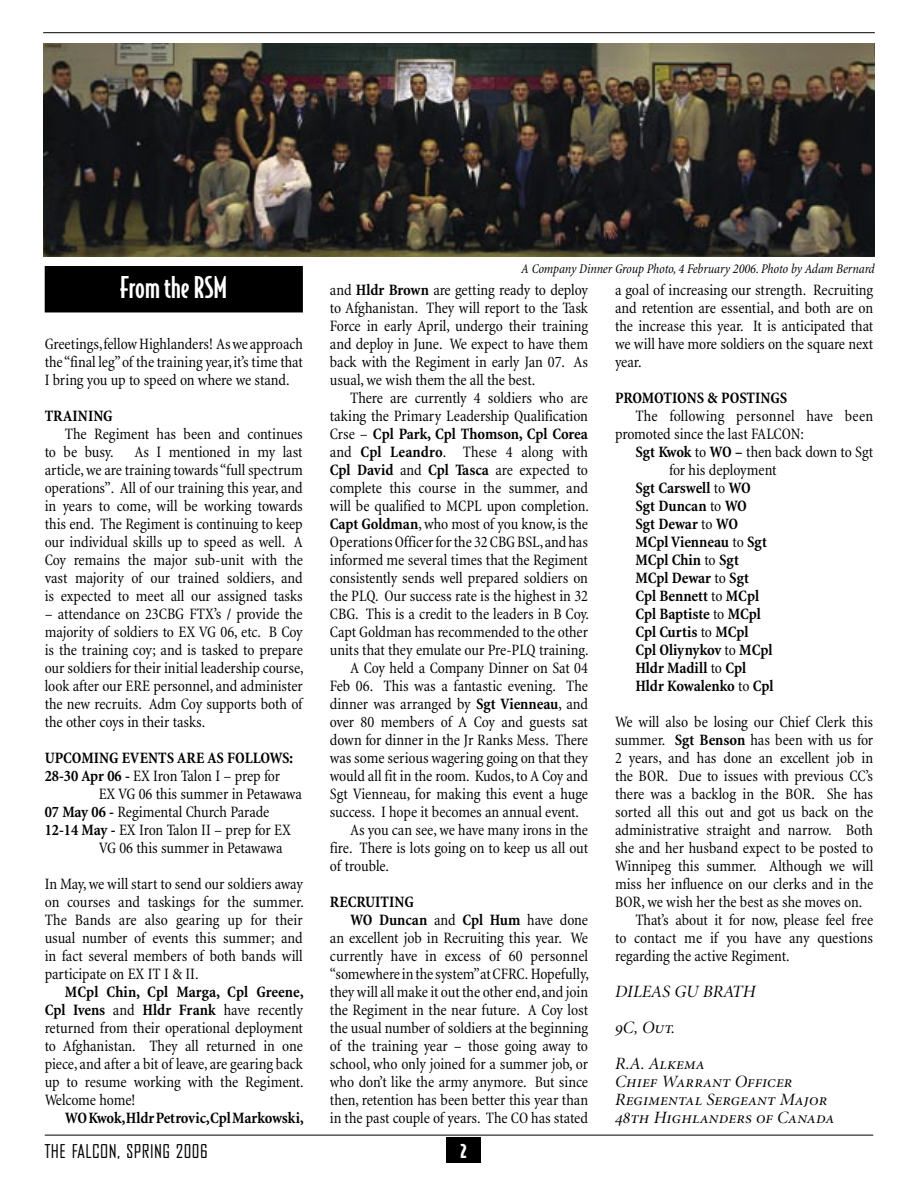
<style>
.page{position:relative;width:918px;height:1188px;background:#fff}
.page>*{position:absolute;margin:0;border:0;box-sizing:border-box;transform-origin:0 0}
.Story_Headings{font:500 28.5px "Bodega Sans";color:#fff}
.t1{font:18.3px "Bureau Agency";letter-spacing:.03em;color:#000}
.t2{font:900 18.3px "Bodega Sans";color:#fff}
.Body_Text{font:17.25px "Minion Display Italic SC";color:#000}
.Body_Text-2{font:condensed 16.05px/18px "Minion";letter-spacing:-.005em;color:#000;text-align:justify}
.Body_Text-3{font:700 condensed 16.05px "Minion";color:#000}
.Photo_Credit_Continued_On{font:italic condensed 13.5px "Minion";letter-spacing:-.005em;color:#000}
.s1{font-weight:700}
.s2{font-weight:400}
</style>
<div class="page">
<hr style="left:43px;top:32px;width:832px;height:1px;background:#000">
<div style="left:45px;top:266px;width:258px;height:18px;background:#000"></div>
<div style="left:45px;top:284px;width:258px;height:28px;background:#000"></div>
<div style="left:446px;top:1137px;width:35px;height:26px;background:#000"></div>
<hr style="left:45px;top:1135px;width:828px;height:1px;background:#000">
<img style="left:43px;top:43px;width:832px;height:213px">
<p class="Story_Headings" style="left:120px;top:270px;width:108px">From the RSM</p>
<p class="Body_Text-2" style="left:45px;top:336px;width:260px">Greetings, fellow Highlanders! As we approach the “final leg” of the training year, it’s time that I bring you up to speed on where we stand.</p>
<p class="Body_Text-3" style="left:45px;top:407px;width:70px">TRAINING</p>
<p class="Body_Text-2" style="left:45px;top:426px;width:260px;text-indent:20px">The Regiment has been and continues to be busy.</p>
<p class="Body_Text-2" style="left:45px;top:444px;width:260px;text-indent:90px">As I mentioned in my last article, we are training towards “full spectrum operations”. All of our training this year, and in years to come, will be working towards this end. The Regiment is continuing to keep our individual skills up to speed as well. A Coy remains the major sub-unit with the vast majority of our trained soldiers, and is expected to meet all our assigned tasks</p>
<p class="Body_Text-2" style="left:45px;top:606px;width:261px">– attendance on 23CBG FTX’s / provide the majority of soldiers to EX VG 06, etc. B Coy is the training coy; and is tasked to prepare our soldiers for their initial leadership course, look after our ERE personnel, and administer the new recruits. Adm Coy supports both of the other coys in their tasks.</p>
<p class="Body_Text-3" style="left:45px;top:749px;width:250px">UPCOMING EVENTS ARE AS FOLLOWS:</p>
<p class="Body_Text-2" style="left:99px;top:768px;width:205px;text-indent:-54px"><span class="s1">28-30 Apr 06 -</span> EX Iron Talon I – prep for<br>EX VG 06 this summer in Petawawa</p>
<p class="Body_Text-2" style="left:45px;top:804px;width:226px"><span class="s1">07 May 06 -</span> Regimental Church Parade</p>
<p class="Body_Text-2" style="left:99px;top:822px;width:194px;text-indent:-54px"><span class="s1">12-14 May -</span> EX Iron Talon II – prep for EX<br>VG 06 this summer in Petawawa</p>
<p class="Body_Text-2" style="left:45px;top:876px;width:261px">In May, we will start to send our soldiers away on courses and taskings for the summer.<br>The Bands are also gearing up for their usual number of events this summer; and in fact several members of both bands will participate on EX IT I &amp; II.</p>
<p class="Body_Text-2" style="left:45px;top:984px;width:261px;text-indent:20px"><span class="s1">MCpl Chin, Cpl Marga, Cpl Greene, Cpl Ivens</span> and <span class="s1">Hldr Frank</span> have recently returned from their operational deployment to Afghanistan. They all returned in one piece, and after a bit of leave, are gearing back up to resume working with the Regiment.<br>Welcome home!</p>
<p class="Body_Text-3" style="left:65px;top:1109px;width:240px">WO Kwok, Hldr Petrovic, Cpl Markowski,</p>
<p class="Photo_Credit_Continued_On" style="left:521px;top:261px;width:355px">A Company Dinner Group Photo, 4 February 2006. Photo by Adam Bernard</p>
<p class="Body_Text-2" style="left:330px;top:282px;width:260px">and <span class="s1">Hldr Brown</span> are getting ready to deploy to Afghanistan. They will report to the Task Force in early April, undergo their training and deploy in June. We expect to have them back with the Regiment in early Jan 07. As usual, we wish them the all the best.</p>
<p class="Body_Text-2" style="left:330px;top:390px;width:261px;text-indent:20px">There are currently 4 soldiers who are taking the Primary Leadership Qualification Crse – <span class="s1">Cpl Park, Cpl Thomson, Cpl Corea </span>and <span class="s1">Cpl Leandro</span>. These 4 along with <span class="s1">Cpl David</span> and <span class="s1">Cpl Tasca</span> are expected to complete this course in the summer, and will be qualified to MCPL upon completion.<br><span class="s1">Capt Goldman</span>, who most of you know, is the Operations Officer for the 32 CBG BSL, and has informed me several times that the Regiment consistently sends well prepared soldiers on the PLQ. Our success rate is the highest in 32<br>CBG. This is a credit to the leaders in B Coy.<br>Capt Goldman has recommended to the other units that they emulate our Pre-PLQ training.</p>
<p class="Body_Text-2" style="left:330px;top:660px;width:260px;text-indent:20px">A Coy held a Company Dinner on Sat 04<br>Feb 06. This was a fantastic evening. The dinner was arranged by <span class="s1">Sgt Vienneau</span>, and over 80 members of A Coy and guests sat down for dinner in the Jr Ranks Mess. There was some serious wagering going on that they would all fit in the room. Kudos, to A Coy and Sgt Vienneau, for making this event a huge success. I hope it becomes an annual event.</p>
<p class="Body_Text-2" style="left:330px;top:822px;width:260px;text-indent:20px">As you can see, we have many irons in the fire. There is lots going on to keep us all out of trouble.</p>
<p class="Body_Text-3" style="left:330px;top:893px;width:85px">RECRUITING</p>
<p class="Body_Text-2" style="left:330px;top:912px;width:261px;text-indent:20px"><span class="s1">WO Duncan</span> and <span class="s1">Cpl Hum</span> have done an excellent job in Recruiting this year. We currently have in excess of 60 personnel “somewhere in the system” at CFRC. Hopefully, they will all make it out the other end, and join the Regiment in the near future. A Coy lost the usual number of soldiers at the beginning of the training year – those going away to school, who only joined for a summer job, or who don’t like the army anymore. But since then, retention has been better this year than in the past couple of years. The CO has stated</p>
<p class="Body_Text-2" style="left:615px;top:282px;width:260px">a goal of increasing our strength. Recruiting and retention are essential, and both are on the increase this year. It is anticipated that we will have more soldiers on the square next year.</p>
<p class="Body_Text-3" style="left:615px;top:389px;width:174px">PROMOTIONS &amp; POSTINGS</p>
<p class="Body_Text-2" style="left:615px;top:408px;width:260px;text-indent:20px">The following personnel have been promoted since the last FALCON:</p>
<p class="Body_Text-2" style="left:669px;top:444px;width:206px;text-indent:-34px"><span class="s1">Sgt Kwok</span> to <span class="s1">WO –</span> then back down to Sgt for his deployment</p>
<p class="Body_Text-3" style="left:635px;top:479px;width:117px">Sgt Carswell <span class="s2">to</span> WO</p>
<p class="Body_Text-3" style="left:635px;top:497px;width:113px">Sgt Duncan <span class="s2">to</span> WO</p>
<p class="Body_Text-3" style="left:635px;top:515px;width:104px">Sgt Dewar <span class="s2">to</span> WO</p>
<p class="Body_Text-3" style="left:635px;top:533px;width:133px">MCpl Vienneau <span class="s2">to</span> Sgt</p>
<p class="Body_Text-3" style="left:635px;top:551px;width:105px">MCpl Chin <span class="s2">to</span> Sgt</p>
<p class="Body_Text-3" style="left:635px;top:569px;width:115px">MCpl Dewar <span class="s2">to</span> Sgt</p>
<p class="Body_Text-3" style="left:635px;top:587px;width:125px">Cpl Bennett <span class="s2">to</span> MCpl</p>
<p class="Body_Text-3" style="left:635px;top:605px;width:127px">Cpl Baptiste <span class="s2">to</span> MCpl</p>
<p class="Body_Text-3" style="left:635px;top:623px;width:115px">Cpl Curtis <span class="s2">to</span> MCpl</p>
<p class="Body_Text-3" style="left:635px;top:641px;width:139px">Cpl Oliynykov <span class="s2">to</span> MCpl</p>
<p class="Body_Text-3" style="left:635px;top:659px;width:112px">Hldr Madill <span class="s2">to</span> Cpl</p>
<p class="Body_Text-3" style="left:635px;top:677px;width:140px">Hldr Kowalenko <span class="s2">to</span> Cpl</p>
<p class="Body_Text-2" style="left:615px;top:714px;width:260px">We will also be losing our Chief Clerk this summer. <span class="s1">Sgt Benson</span> has been with us for 2 years, and has done an excellent job in the BOR. Due to issues with previous CC’s there was a backlog in the BOR. She has sorted all this out and got us back on the administrative straight and narrow. Both she and her husband expect to be posted to Winnipeg this summer. Although we will miss her influence on our clerks and in the BOR, we wish her the best as she moves on.</p>
<p class="Body_Text-2" style="left:615px;top:912px;width:260px;text-indent:20px">That’s about it for now, please feel free to contact me if you have any questions regarding the active Regiment.</p>
<p class="Body_Text" style="left:615px;top:983px;width:142px">DILEAS GU BRATH</p>
<p class="Body_Text" style="left:615px;top:1019px;width:62px">9C, Out.</p>
<p class="Body_Text" style="left:615px;top:1055px;width:91px">R.A. Alkema</p>
<p class="Body_Text" style="left:615px;top:1073px;width:179px">Chief Warrant Officer</p>
<p class="Body_Text" style="left:615px;top:1091px;width:214px">Regimental Sergeant Major</p>
<p class="Body_Text" style="left:615px;top:1109px;width:221px">48th Highlanders of Canada</p>
<p class="t1" style="left:45px;top:1142px;width:164px">THE FALCON, SPRING 2006</p>
<p class="t2" style="left:461px;top:1139px;width:8px">2</p>
</div>
